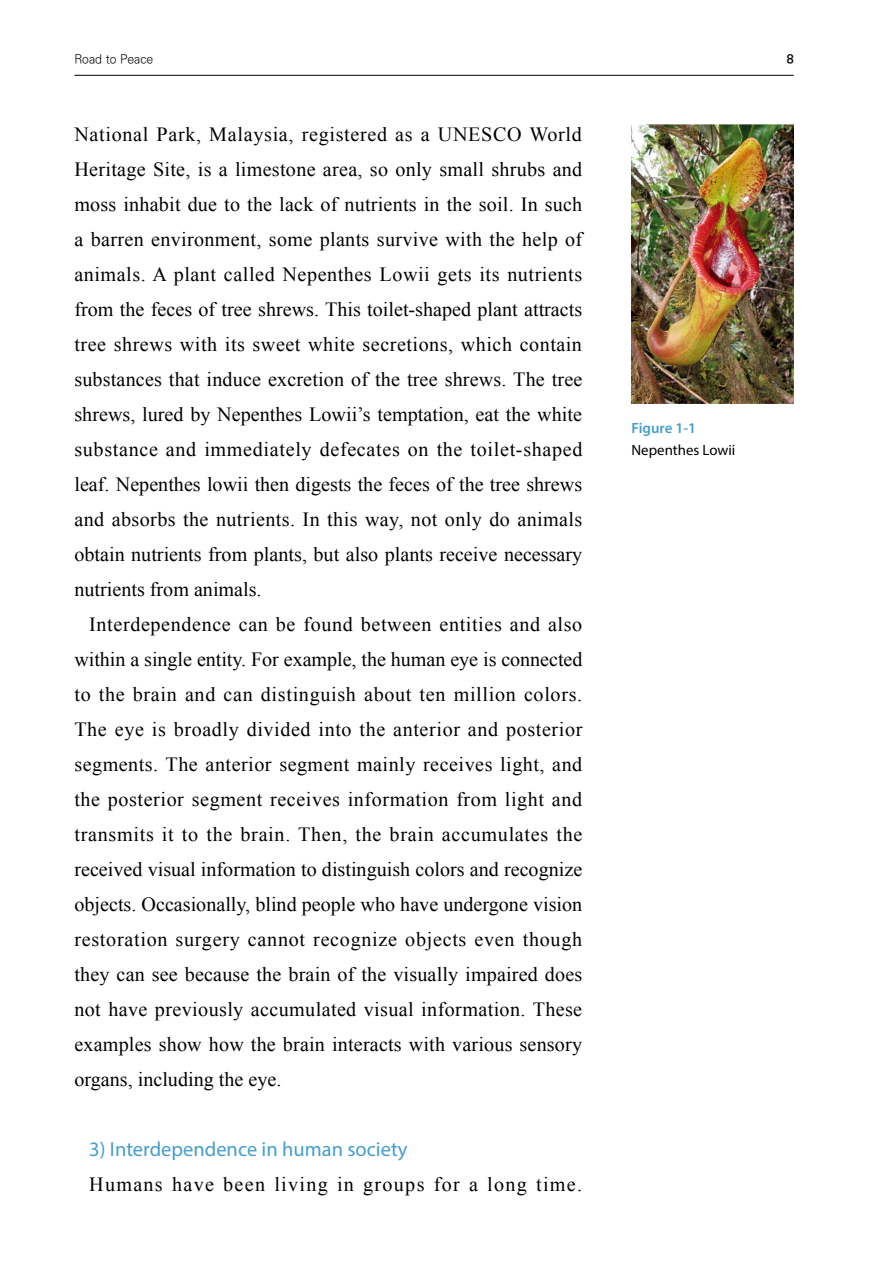
<style>
.page{position:relative;width:893px;height:1275px;background:#fff}
.page>*{position:absolute;margin:0;border:0;box-sizing:border-box;transform-origin:0 0}
.t1{font:20.47px "Myriad Pro";color:#459ece}
.t2{font:20.12px/35px "Times New Roman";color:#000;text-align:justify}
.t3{font:20.12px "Times New Roman";letter-spacing:.065em;color:#000}
.t4{font:14.88px "Myriad Pro";color:#000}
.t5{font:600 14.88px "Myriad Pro";color:#459ece}
.t6{font:300 12.25px "Ko Pub World Dotum";color:#000}
.t7{font:700 12.25px "Ko Pub World Dotum";color:#000}
</style>
<div class="page">
<img style="left:631px;top:124px;width:163px;height:280px">
<hr style="left:74px;top:75px;width:720px;height:1px;background:#000">
<p class="t6" style="left:74px;top:51px;width:80px">Road to Peace</p>
<p class="t7" style="left:787px;top:51px;width:8px">8</p>
<p class="t2" style="left:74px;top:116px;width:510px">National Park, Malaysia, registered as a UNESCO World Heritage Site, is a limestone area, so only small shrubs and moss inhabit due to the lack of nutrients in the soil. In such a barren environment, some plants survive with the help of animals. A plant called Nepenthes Lowii gets its nutrients from the feces of tree shrews. This toilet-shaped plant attracts tree shrews with its sweet white secretions, which contain substances that induce excretion of the tree shrews. The tree shrews, lured by Nepenthes Lowii’s temptation, eat the white substance and immediately defecates on the toilet-shaped leaf. Nepenthes lowii then digests the feces of the tree shrews and absorbs the nutrients. In this way, not only do animals obtain nutrients from plants, but also plants receive necessary nutrients from animals.</p>
<p class="t2" style="left:74px;top:606px;width:510px;text-indent:15px">Interdependence can be found between entities and also within a single entity. For example, the human eye is connected to the brain and can distinguish about ten million colors.<br>The eye is broadly divided into the anterior and posterior segments. The anterior segment mainly receives light, and the posterior segment receives information from light and transmits it to the brain. Then, the brain accumulates the received visual information to distinguish colors and recognize objects. Occasionally, blind people who have undergone vision restoration surgery cannot recognize objects even though they can see because the brain of the visually impaired does not have previously accumulated visual information. These examples show how the brain interacts with various sensory organs, including the eye.</p>
<p class="t1" style="left:89px;top:1137px;width:320px">3) Interdependence in human society</p>
<p class="t3" style="left:89px;top:1170px;width:494px">Humans have been living in groups for a long time.</p>
<p class="t5" style="left:631px;top:418px;width:66px">Figure 1-1</p>
<p class="t4" style="left:631px;top:441px;width:105px">Nepenthes Lowii</p>
</div>
